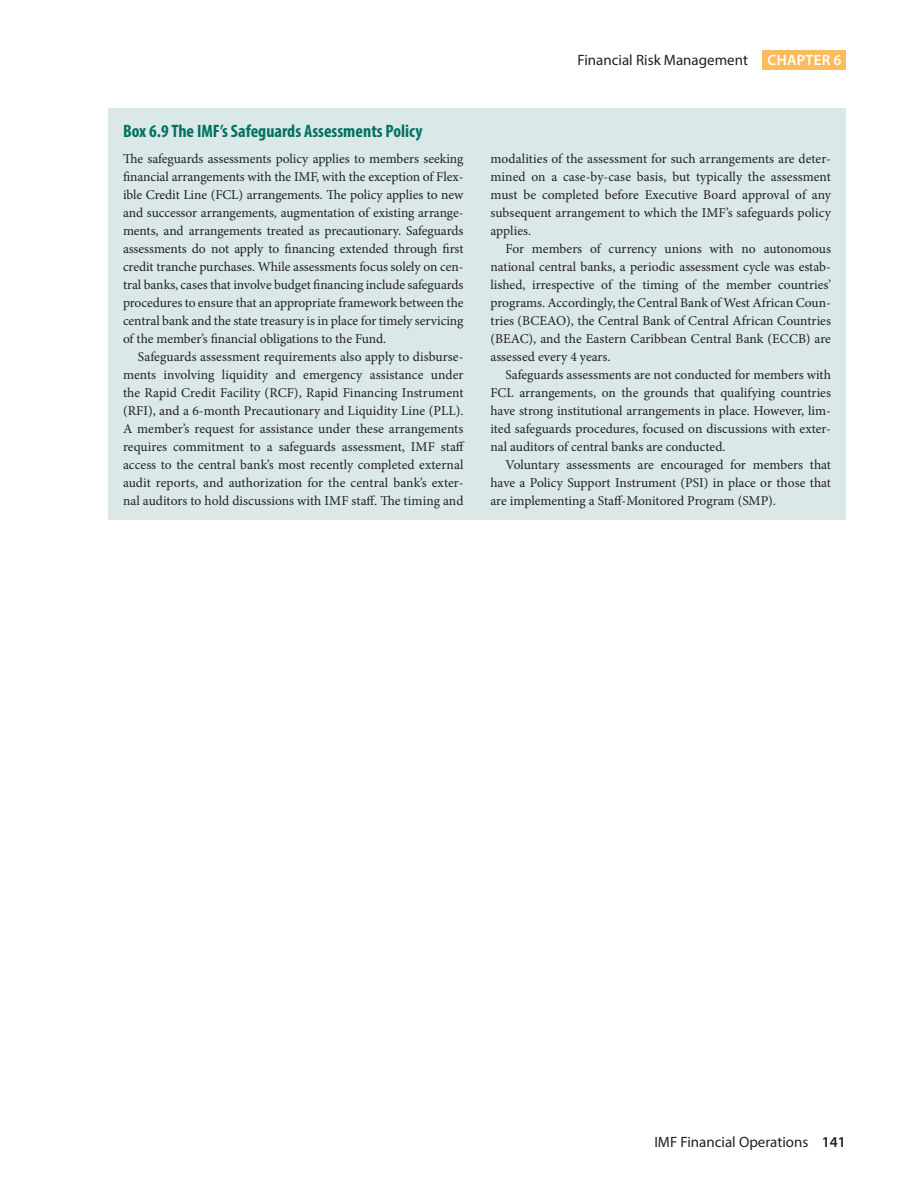
<style>
.page{position:relative;width:918px;height:1188px;background:#fff}
.page>*{position:absolute;margin:0;border:0;box-sizing:border-box;transform-origin:0 0}
.t1{font:700 condensed 18px "Myriad Pro";color:#007161}
.t2{font:15px "Myriad Pro";color:#231f20}
.t3{font:600 15px "Myriad Pro";letter-spacing:.02em;color:#fff}
.t4{font:13.5px/18px "Minion Pro";color:#231f20;text-align:justify}
.s1{font-weight:600}
</style>
<div class="page">
<div style="left:763px;top:50px;width:83px;height:20px;background:#fcbc5e"></div>
<div style="left:108px;top:109px;width:738px;height:411px;background:#dae9e7"></div>
<h1 class="t1" style="left:123px;top:120px;width:301px">Box 6.9 The IMF’s Safeguards Assessments Policy</h1>
<p class="t4" style="left:123px;top:150px;width:342px">The safeguards assessments policy applies to members seeking financial arrangements with the IMF, with the exception of Flex&shy;ible Credit Line (FCL) arrangements. The policy applies to new and successor arrangements, augmentation of existing arrange&shy;ments, and arrangements treated as precautionary. Safeguards assessments do not apply to financing extended through first credit tranche purchases. While assessments focus solely on cen&shy;tral banks, cases that involve budget financing include safeguards procedures to ensure that an appropriate framework between the central bank and the state treasury is in place for timely servicing of the member’s financial obligations to the Fund.</p>
<p class="t4" style="left:123px;top:348px;width:343px;text-indent:15px">Safeguards assessment requirements also apply to disburse&shy;ments involving liquidity and emergency assistance under the Rapid Credit Facility (RCF), Rapid Financing Instrument (RFI), and a 6-month Precautionary and Liquidity Line (PLL).<br>A member’s request for assistance under these arrangements requires commitment to a safeguards assessment, IMF staff access to the central bank’s most recently completed external audit reports, and authorization for the central bank’s exter&shy;nal auditors to hold discussions with IMF staff. The timing and</p>
<p class="t2" style="left:578px;top:51px;width:172px">Financial Risk Management</p>
<p class="t3" style="left:768px;top:52px;width:75px">CHAPTER 6</p>
<p class="t4" style="left:490px;top:149px;width:342px">modalities of the assessment for such arrangements are deter&shy;mined on a case-by-case basis, but typically the assessment must be completed before Executive Board approval of any subsequent arrangement to which the IMF’s safeguards policy applies.</p>
<p class="t4" style="left:490px;top:239px;width:342px;text-indent:15px">For members of currency unions with no autonomous national central banks, a periodic assessment cycle was estab&shy;lished, irrespective of the timing of the member countries’ programs. Accordingly, the Central Bank of West African Coun&shy;tries (BCEAO), the Central Bank of Central African Countries (BEAC), and the Eastern Caribbean Central Bank (ECCB) are assessed every 4 years.</p>
<p class="t4" style="left:490px;top:365px;width:342px;text-indent:15px">Safeguards assessments are not conducted for members with FCL arrangements, on the grounds that qualifying countries have strong institutional arrangements in place. However, lim&shy;ited safeguards procedures, focused on discussions with exter&shy;nal auditors of central banks are conducted.</p>
<p class="t4" style="left:490px;top:455px;width:342px;text-indent:15px">Voluntary assessments are encouraged for members that have a Policy Support Instrument (PSI) in place or those that are implementing a Staff-Monitored Program (SMP).</p>
<p class="t2" style="left:654px;top:1133px;width:193px">IMF Financial Operations <span class="s1">141</span></p>
</div>
